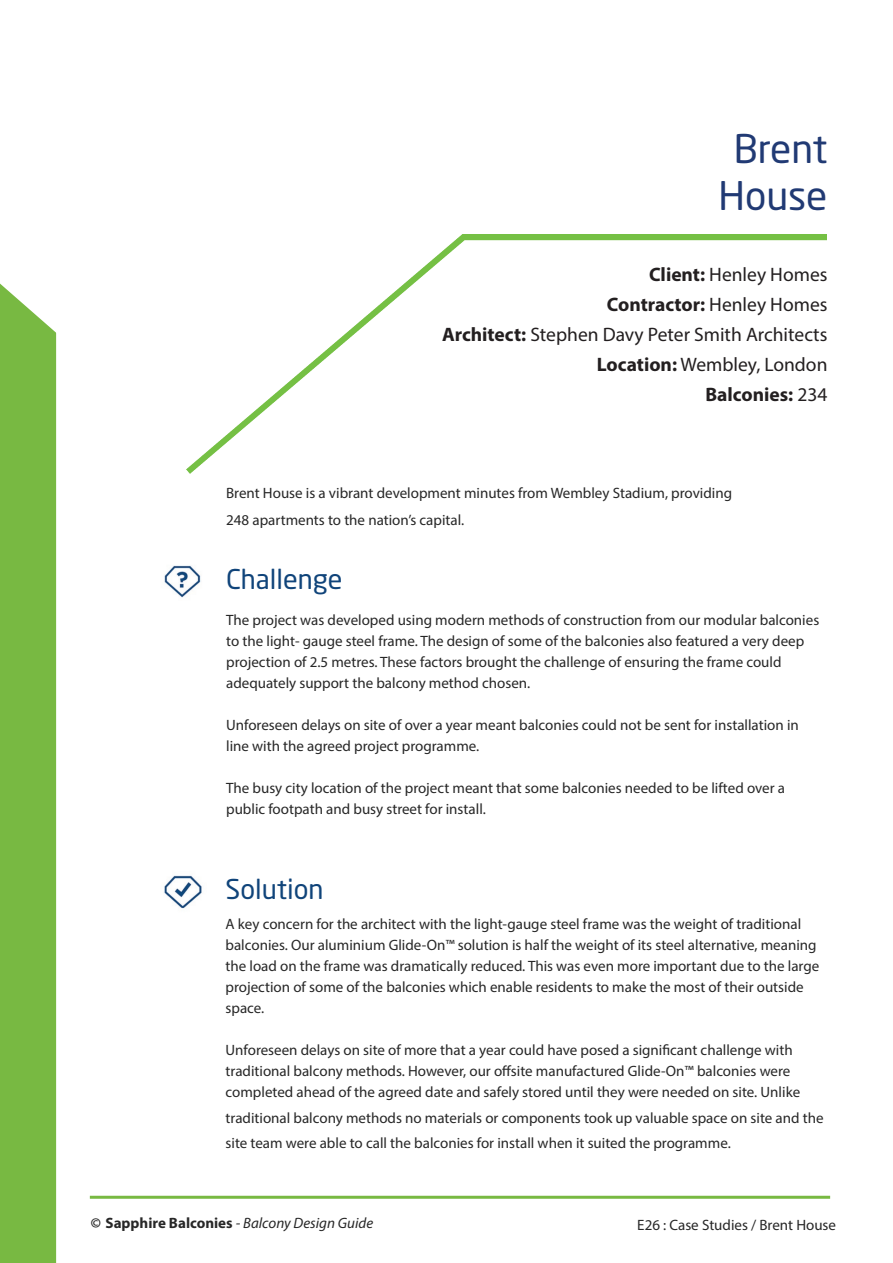
<style>
.page{position:relative;width:893px;height:1263px;background:#fff}
.page>*{position:absolute;margin:0;border:0;box-sizing:border-box;transform-origin:0 0}
.t1{font:39px/46.8px "Neo Sans Std";color:#213a74;text-align:center}
.t2{font:27px "Neo Sans Std";color:#10447a}
.t3{font:19.5px/30px "Myriad Pro";color:#231f20;text-align:right}
.t4{font:15px/21px "Myriad Pro";color:#272727}
.t5{font:italic 15px "Myriad Pro";color:#272727}
.s1{font-weight:700}
.s2{font-weight:700;font-style:normal}
</style>
<div class="page">
<div style="left:0;top:444px;width:56px;height:819px;background:#78b942"></div>
<svg style="left:0;top:283px;width:57px;height:161px;fill:#78b942"></svg>
<img style="left:187px;top:234px;width:640px;height:239px">
<img style="left:164px;top:565px;width:37px;height:33px">
<hr style="left:90px;top:1196px;width:740px;height:3px;background:#78b942">
<img style="left:164px;top:875px;width:38px;height:34px">
<h1 class="t1" style="left:718px;top:125px;width:110px">Brent<br>House</h1>
<h3 class="t3" style="left:442px;top:259px;width:387px"><span class="s1">Client:</span> Henley Homes<br><span class="s1">Contractor:</span> Henley Homes<br><span class="s1">Architect:</span> Stephen Davy Peter Smith Architects<br><span class="s1">Location:</span> Wembley, London<br><span class="s1">Balconies:</span> 234</h3>
<p class="t4" style="left:226px;top:479px;width:507px;line-height:27px">Brent House is a vibrant development minutes from Wembley Stadium, providing<br>248 apartments to the nation’s capital.</p>
<h2 class="t2" style="left:226px;top:563px;width:118px">Challenge</h2>
<p class="t4" style="left:226px;top:610px;width:595px">The project was developed using modern methods of construction from our modular balconies to the light- gauge steel frame. The design of some of the balconies also featured a very deep projection of 2.5 metres. These factors brought the challenge of ensuring the frame could adequately support the balcony method chosen.</p>
<p class="t4" style="left:226px;top:715px;width:574px">Unforeseen delays on site of over a year meant balconies could not be sent for installation in line with the agreed project programme.</p>
<p class="t4" style="left:226px;top:778px;width:560px">The busy city location of the project meant that some balconies needed to be lifted over a public footpath and busy street for install.</p>
<h2 class="t2" style="left:226px;top:873px;width:100px">Solution</h2>
<p class="t4" style="left:226px;top:913px;width:595px">A key concern for the architect with the light-gauge steel frame was the weight of traditional balconies. Our aluminium Glide-On™ solution is half the weight of its steel alternative, meaning the load on the frame was dramatically reduced. This was even more important due to the large projection of some of the balconies which enable residents to make the most of their outside space.</p>
<p class="t4" style="left:226px;top:1039px;width:576px">Unforeseen delays on site of more that a year could have posed a significant challenge with traditional balcony methods. However, our offsite manufactured Glide-On™ balconies were completed ahead of the agreed date and safely stored until they were needed on site. Unlike</p>
<p class="t4" style="left:226px;top:1105px;width:599px;line-height:25.5px">traditional balcony methods no materials or components took up valuable space on site and the site team were able to call the balconies for install when it suited the programme.</p>
<p class="t5" style="left:91px;top:1214px;width:284px"><span class="s2">© Sapphire Balconies</span> - Balcony Design Guide</p>
<p class="t4" style="left:637px;top:1214px;width:200px">E26 : Case Studies / Brent House</p>
</div>
